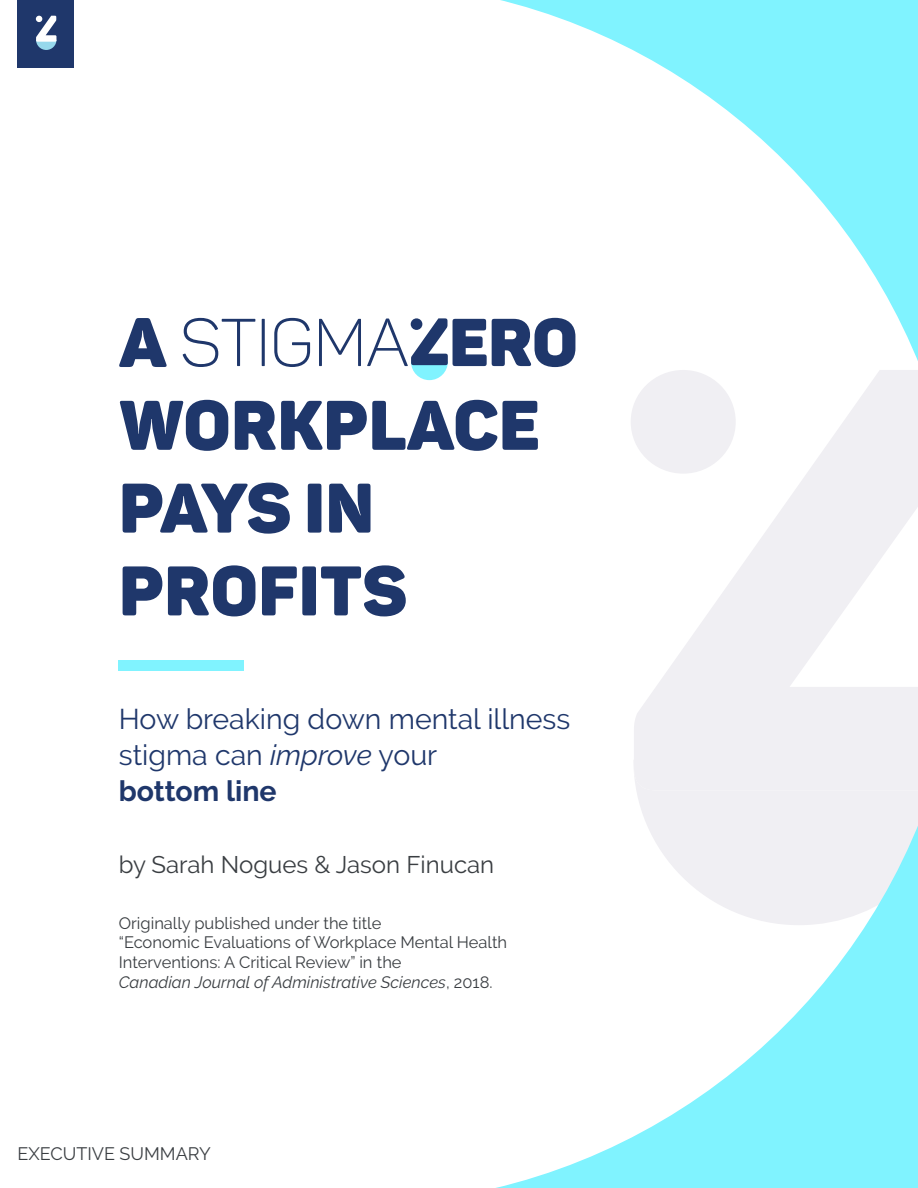
<style>
.page{position:relative;width:918px;height:1188px;background:#fff}
.page>*{position:absolute;margin:0;border:0;box-sizing:border-box;transform-origin:0 0}
.t1{font:69px/82.8px "Panton Black Caps";letter-spacing:.01em;color:#1f376b}
.t2{font:28.5px "Raleway";color:#1f376b}
.t3{font:700 28.5px "Raleway";color:#1f376b}
.t4{font:24px "Raleway";color:#3a3e42}
.t5{font:18px "Raleway";color:#3a3e42}
.t6{font:16.5px/19.8px "Raleway";color:#3a3e42}
.t7{font:italic 16.5px "Raleway";color:#3a3e42}
.s1{font-style:italic}
.s2{font-style:normal}
</style>
<div class="page">
<div style="left:637px;top:791px;width:281px;height:28px;background:#f0eff3"></div>
<svg style="left:634px;top:370px;width:284px;height:421px;fill:#f0eff3"></svg>
<div style="left:631px;top:370px;width:105px;height:104px;background:#f0eff3;border-radius:50%"></div>
<svg style="left:496px;top:819px;width:422px;height:369px"></svg>
<svg style="left:358px;top:0;width:560px;height:367px"></svg>
<svg style="left:183px;top:318px;width:72px;height:49px"></svg>
<hr style="left:262px;top:319px;width:3px;height:47px;background:#1f376b">
<svg style="left:274px;top:318px;width:36px;height:49px"></svg>
<svg style="left:319px;top:319px;width:42px;height:47px"></svg>
<svg style="left:367px;top:318px;width:208px;height:62px"></svg>
<div style="left:411px;top:318px;width:11px;height:12px;background:#1f376b;border-radius:50%"></div>
<div style="left:119px;top:660px;width:125px;height:11px;background:#80f3ff"></div>
<div style="left:17px;top:0;width:57px;height:67px;background:#1f376b"></div>
<svg style="left:36px;top:16px;width:20px;height:34px"></svg>
<p class="t1" style="left:119px;top:300px;width:49px">A</p>
<p class="t1" style="left:119px;top:383px;width:422px">WORKPLACE</p>
<p class="t1" style="left:119px;top:466px;width:290px">PAYS IN<br>PROFITS</p>
<p class="t2" style="left:119px;top:702px;width:453px">How breaking down mental illness</p>
<p class="t2" style="left:119px;top:738px;width:320px">stigma can <span class="s1">improve</span> your</p>
<p class="t3" style="left:119px;top:774px;width:159px">bottom line</p>
<p class="t4" style="left:119px;top:850px;width:377px">by Sarah Nogues &amp; Jason Finucan</p>
<p class="t6" style="left:119px;top:913px;width:264px">Originally published under the title</p>
<p class="t6" style="left:119px;top:933px;width:390px">“Economic Evaluations of Workplace Mental Health<br>Interventions: A Critical Review” in the</p>
<p class="t7" style="left:119px;top:973px;width:375px">Canadian Journal of Administrative Sciences<span class="s2">, 2018.</span></p>
<p class="t5" style="left:17px;top:1143px;width:195px">EXECUTIVE SUMMARY</p>
</div>
